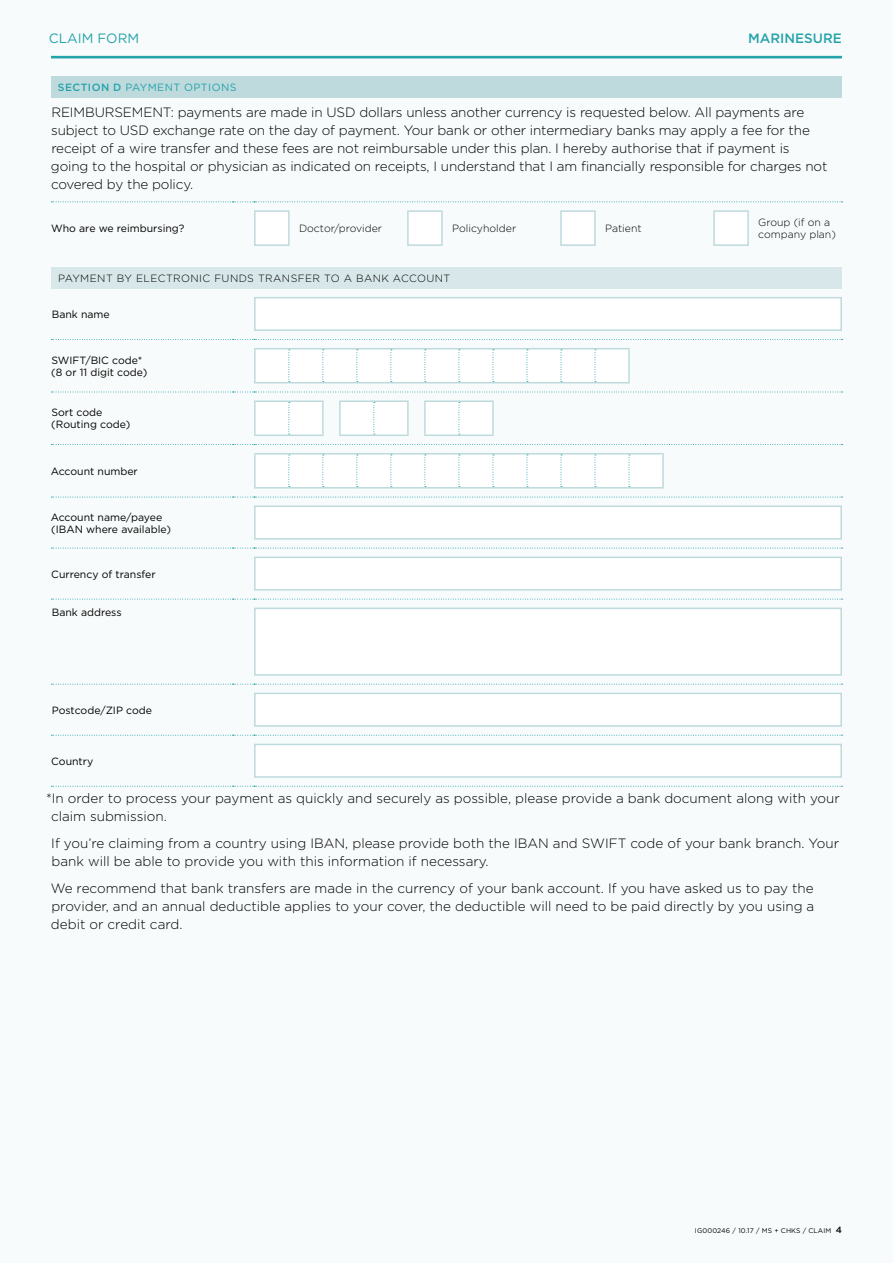
<style>
.page{position:relative;width:893px;height:1263px;background:#f8fbfb}
.page>*{position:absolute;margin:0;border:0;box-sizing:border-box;transform-origin:0 0}
.t1{font:300 13.5px/18px "Gotham";letter-spacing:-.01em;color:#000}
.t2{font:500 13.5px "Gotham";color:#25a3aa}
.t3{font:13.5px "Gotham";color:#25a3aa}
.t4{font:10.5px/12px "Gotham";color:#000}
.t5{font:300 10.5px/12px "Gotham";color:#000}
.t6{font:300 10.5px "Gotham";letter-spacing:.04em;color:#000}
.t7{font:10.5px "Gotham";letter-spacing:.04em;color:#25a3aa}
.t8{font:6.75px "Gotham";letter-spacing:.02em;color:#000}
.s1{font-weight:500}
.s2{font-weight:500;font-size:9px}
</style>
<div class="page">
<hr style="left:51px;top:56px;width:791px;height:2px;background:#25a3aa">
<div style="left:51px;top:77px;width:791px;height:21px;background:#bedadd"></div>
<div style="left:51px;top:267px;width:791px;height:21px;background:#d8e8ea"></div>
<svg style="left:51px;top:201px;width:792px;height:1px"></svg>
<svg style="left:51px;top:339px;width:792px;height:1px"></svg>
<svg style="left:51px;top:392px;width:792px;height:1px"></svg>
<svg style="left:51px;top:444px;width:792px;height:1px"></svg>
<svg style="left:51px;top:497px;width:792px;height:1px"></svg>
<svg style="left:51px;top:548px;width:792px;height:1px"></svg>
<svg style="left:51px;top:599px;width:792px;height:1px"></svg>
<svg style="left:51px;top:684px;width:792px;height:1px"></svg>
<svg style="left:51px;top:735px;width:792px;height:1px"></svg>
<svg style="left:51px;top:786px;width:792px;height:1px"></svg>
<div style="left:254px;top:210px;width:36px;height:36px;background:#fff;border:2px solid #bedadd"></div>
<div style="left:407px;top:210px;width:36px;height:36px;background:#fff;border:2px solid #bedadd"></div>
<div style="left:560px;top:210px;width:36px;height:36px;background:#fff;border:2px solid #bedadd"></div>
<div style="left:713px;top:210px;width:36px;height:36px;background:#fff;border:2px solid #bedadd"></div>
<div style="left:254px;top:297px;width:588px;height:34px;background:#fff;border:2px solid #bedadd"></div>
<hr style="left:254px;top:349px;width:2px;height:33px;background:#bedadd">
<hr style="left:254px;top:348px;width:35px;height:1px;background:#bedadd">
<hr style="left:254px;top:382px;width:35px;height:1px;background:#bedadd">
<hr style="left:289px;top:348px;width:34px;height:1px;background:#bedadd">
<hr style="left:323px;top:348px;width:34px;height:1px;background:#bedadd">
<hr style="left:357px;top:348px;width:34px;height:1px;background:#bedadd">
<hr style="left:391px;top:348px;width:34px;height:1px;background:#bedadd">
<hr style="left:425px;top:348px;width:34px;height:1px;background:#bedadd">
<hr style="left:459px;top:348px;width:34px;height:1px;background:#bedadd">
<hr style="left:493px;top:348px;width:34px;height:1px;background:#bedadd">
<hr style="left:527px;top:348px;width:34px;height:1px;background:#bedadd">
<hr style="left:561px;top:348px;width:34px;height:1px;background:#bedadd">
<svg style="left:255px;top:349px;width:373px;height:34px"></svg>
<hr style="left:595px;top:348px;width:35px;height:1px;background:#bedadd">
<hr style="left:628px;top:349px;width:2px;height:33px;background:#bedadd">
<hr style="left:595px;top:382px;width:35px;height:1px;background:#bedadd">
<hr style="left:254px;top:402px;width:2px;height:32px;background:#bedadd">
<hr style="left:254px;top:400px;width:35px;height:2px;background:#bedadd">
<hr style="left:254px;top:434px;width:35px;height:2px;background:#bedadd">
<hr style="left:289px;top:400px;width:35px;height:2px;background:#bedadd">
<hr style="left:289px;top:434px;width:35px;height:2px;background:#bedadd">
<hr style="left:339px;top:400px;width:35px;height:2px;background:#bedadd">
<hr style="left:339px;top:434px;width:35px;height:2px;background:#bedadd">
<hr style="left:374px;top:400px;width:35px;height:2px;background:#bedadd">
<hr style="left:374px;top:434px;width:35px;height:2px;background:#bedadd">
<hr style="left:424px;top:400px;width:35px;height:2px;background:#bedadd">
<hr style="left:424px;top:434px;width:35px;height:2px;background:#bedadd">
<svg style="left:255px;top:401px;width:206px;height:34px"></svg>
<hr style="left:459px;top:400px;width:35px;height:2px;background:#bedadd">
<hr style="left:492px;top:402px;width:2px;height:32px;background:#bedadd">
<hr style="left:459px;top:434px;width:35px;height:2px;background:#bedadd">
<hr style="left:254px;top:454px;width:2px;height:33px;background:#bedadd">
<hr style="left:254px;top:453px;width:35px;height:1px;background:#bedadd">
<hr style="left:254px;top:487px;width:35px;height:1px;background:#bedadd">
<hr style="left:289px;top:453px;width:34px;height:1px;background:#bedadd">
<hr style="left:323px;top:453px;width:34px;height:1px;background:#bedadd">
<hr style="left:357px;top:453px;width:34px;height:1px;background:#bedadd">
<hr style="left:391px;top:453px;width:34px;height:1px;background:#bedadd">
<hr style="left:425px;top:453px;width:34px;height:1px;background:#bedadd">
<hr style="left:459px;top:453px;width:34px;height:1px;background:#bedadd">
<hr style="left:493px;top:453px;width:34px;height:1px;background:#bedadd">
<hr style="left:527px;top:453px;width:34px;height:1px;background:#bedadd">
<hr style="left:561px;top:453px;width:34px;height:1px;background:#bedadd">
<hr style="left:595px;top:453px;width:34px;height:1px;background:#bedadd">
<svg style="left:255px;top:454px;width:407px;height:34px"></svg>
<hr style="left:629px;top:453px;width:35px;height:1px;background:#bedadd">
<hr style="left:662px;top:454px;width:2px;height:33px;background:#bedadd">
<hr style="left:629px;top:487px;width:35px;height:1px;background:#bedadd">
<div style="left:254px;top:505px;width:588px;height:35px;background:#fff;border:2px solid #bedadd"></div>
<div style="left:254px;top:557px;width:588px;height:34px;background:#fff;border:2px solid #bedadd"></div>
<div style="left:254px;top:608px;width:588px;height:68px;background:#fff;border:2px solid #bedadd"></div>
<div style="left:254px;top:693px;width:588px;height:34px;background:#fff;border:2px solid #bedadd"></div>
<div style="left:254px;top:744px;width:588px;height:34px;background:#fff;border:2px solid #bedadd"></div>
<p class="t3" style="left:49px;top:29px;width:92px">CLAIM FORM</p>
<p class="t2" style="left:748px;top:29px;width:95px">MARINESURE</p>
<p class="t7" style="left:58px;top:81px;width:180px"><span class="s1">SECTION D</span> PAYMENT OPTIONS</p>
<p class="t1" style="left:51px;top:103px;width:778px">REIMBURSEMENT: payments are made in USD dollars unless another currency is requested below. All payments are subject to USD exchange rate on the day of payment. Your bank or other intermediary banks may apply a fee for the receipt of a wire transfer and these fees are not reimbursable under this plan. I hereby authorise that if payment is going to the hospital or physician as indicated on receipts, I understand that I am financially responsible for charges not covered by the policy.</p>
<p class="t4" style="left:51px;top:222px;width:135px">Who are we reimbursing?</p>
<p class="t5" style="left:299px;top:222px;width:85px">Doctor/provider</p>
<p class="t5" style="left:452px;top:222px;width:66px">Policyholder</p>
<p class="t5" style="left:605px;top:222px;width:38px">Patient</p>
<p class="t5" style="left:758px;top:216px;width:79px">Group (if on a company plan)</p>
<p class="t6" style="left:58px;top:272px;width:394px">PAYMENT BY ELECTRONIC FUNDS TRANSFER TO A BANK ACCOUNT</p>
<p class="t4" style="left:52px;top:308px;width:60px">Bank name</p>
<p class="t4" style="left:51px;top:354px;width:98px">SWIFT/BIC code* (8 or 11 digit code)</p>
<p class="t4" style="left:51px;top:406px;width:80px">Sort code (Routing code)</p>
<p class="t4" style="left:51px;top:465px;width:89px">Account number</p>
<p class="t4" style="left:51px;top:511px;width:122px">Account name/payee (IBAN where available)</p>
<p class="t4" style="left:51px;top:568px;width:106px">Currency of transfer</p>
<p class="t4" style="left:52px;top:606px;width:71px">Bank address</p>
<p class="t4" style="left:52px;top:704px;width:102px">Postcode/ZIP code</p>
<p class="t4" style="left:51px;top:755px;width:44px">Country</p>
<p class="t1" style="left:51px;top:789px;width:790px;text-indent:-5px">*In order to process your payment as quickly and securely as possible, please provide a bank document along with your claim submission.</p>
<p class="t1" style="left:51px;top:834px;width:789px">If you’re claiming from a country using IBAN, please provide both the IBAN and SWIFT code of your bank branch. Your bank will be able to provide you with this information if necessary.</p>
<p class="t1" style="left:51px;top:879px;width:765px;text-align:justify">We recommend that bank transfers are made in the currency of your bank account. If you have asked us to pay the provider, and an annual deductible applies to your cover, the deductible will need to be paid directly by you using a debit or credit card.</p>
<p class="t8" style="left:695px;top:1226px;width:149px">IG000246 / 10.17 / MS + CHKS / CLAIM <span class="s2">4</span></p>
</div>
